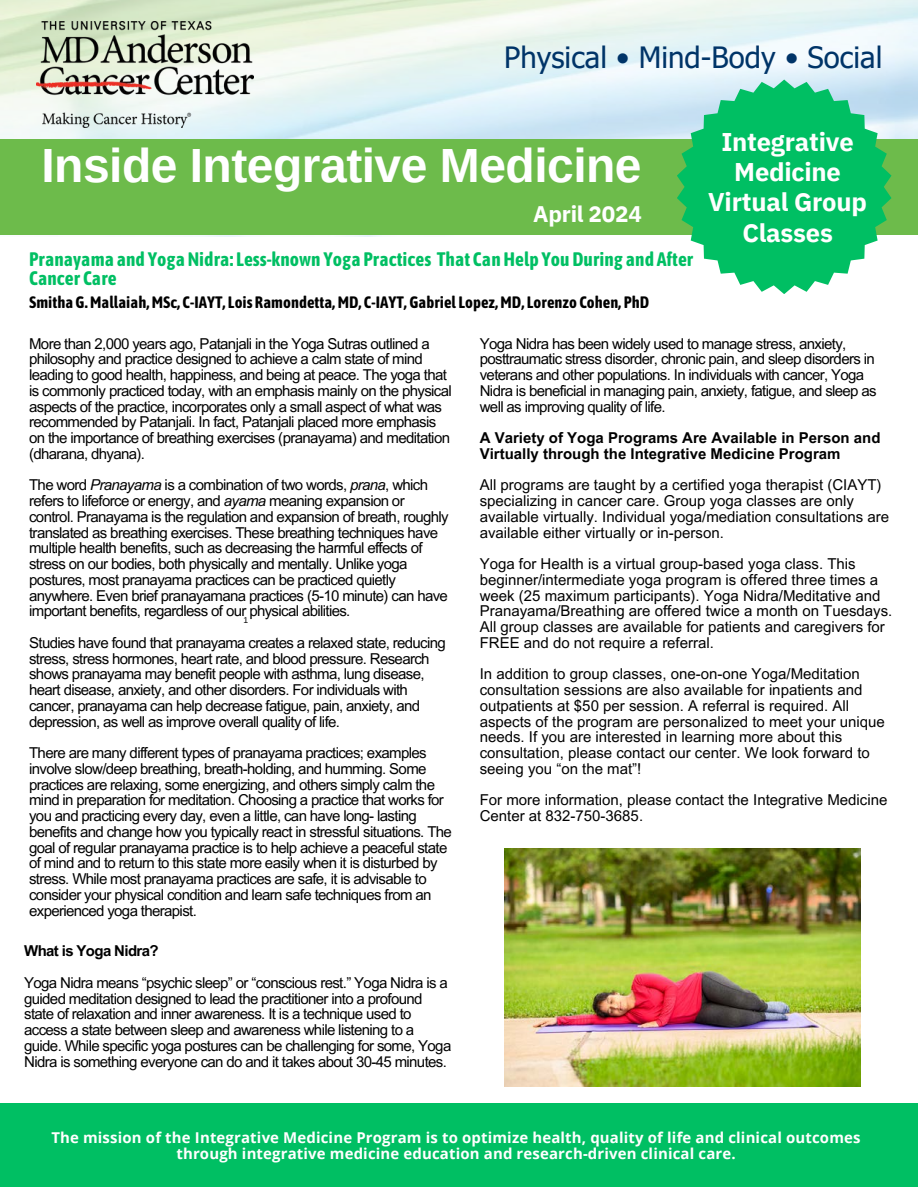
<style>
.page{position:relative;width:918px;height:1188px;background:#fff}
.page>*{position:absolute;margin:0;border:0;box-sizing:border-box;transform-origin:0 0}
.t1{font:700 48px "Arimo";letter-spacing:-.01em;color:#fff}
.t2{font:29.4px "Tahoma";color:#003468}
.t3{font:700 25.5px/30.3px "IBM Plex Sans";letter-spacing:-.01em;color:#fff;text-align:center}
.t4{font:700 22.5px "IBM Plex Sans";letter-spacing:-.01em;color:#fff}
.t5{font:700 19.5px/19.2px "Asap Condensed";color:#00bf63}
.t6{font:700 16.5px "Asap Condensed";color:#000}
.t7{font:15px/15.8px "Arial MT Pro";letter-spacing:-.04em;color:#000}
.t8{font:15px/15.8px "Arial MT Pro";color:#000}
.t9{font:700 15px/15.8px "Open Sans";letter-spacing:.01em;color:#fff;text-align:center}
.t10{font:700 15px/15.8px "Arial MT Pro";color:#000}
.t11{font:700 15px "Arial MT Pro";letter-spacing:-.04em;color:#000}
.t12{font:8.55px "Arimo";color:#000}
.s1{font-style:italic}
</style>
<div class="page">
<img style="left:0;top:0;width:918px;height:236px">
<div style="left:0;top:139px;width:918px;height:96px;background:#6dbb4b"></div>
<div style="left:0;top:1104px;width:918px;height:83px;background:#00bf63"></div>
<svg style="left:677px;top:80px;width:214px;height:214px;background:#3acb85"></svg>
<img style="left:36px;top:22px;width:218px;height:106px">
<img style="left:504px;top:849px;width:357px;height:237px">
<h1 class="t2" style="left:504px;top:39px;width:380px">Physical • Mind-Body • Social</h1>
<h3 class="t1" style="left:41px;top:139px;width:602px">Inside Integrative Medicine</h3>
<h3 class="t4" style="left:533px;top:199px;width:110px">April 2024</h3>
<h4 class="t3" style="left:708px;top:126px;width:160px">Integrative<br>Medicine<br>Virtual Group<br>Classes</h4>
<p class="t5" style="left:29px;top:249px;width:666px">Pranayama and Yoga Nidra: Less-known Yoga Practices That Can Help You During and After<br>Cancer Care</p>
<p class="t6" style="left:29px;top:292px;width:622px">Smitha G. Mallaiah, MSc, C-IAYT, Lois Ramondetta, MD, C-IAYT, Gabriel Lopez, MD, Lorenzo Cohen, PhD</p>
<p class="t7" style="left:29px;top:337px;width:424px">More than 2,000 years ago, Patanjali in the Yoga Sutras outlined a philosophy and practice designed to achieve a calm state of mind leading to good health, happiness, and being at peace. The yoga that is commonly practiced today, with an emphasis mainly on the physical aspects of the practice, incorporates only a small aspect of what was recommended by Patanjali. In fact, Patanjali placed more emphasis on the importance of breathing exercises (pranayama) and meditation (dharana, dhyana).</p>
<p class="t7" style="left:29px;top:479px;width:421px">The word <span class="s1">Pranayama</span> is a combination of two words, <span class="s1">prana</span>, which refers to lifeforce or energy, and <span class="s1">ayama</span> meaning expansion or control. Pranayama is the regulation and expansion of breath, roughly translated as breathing exercises. These breathing techniques have multiple health benefits, such as decreasing the harmful effects of stress on our bodies, both physically and mentally. Unlike yoga postures, most pranayama practices can be practiced quietly anywhere. Even brief pranayamana practices (5-10 minute) can have important benefits, regardless of our physical abilities.</p>
<p class="t7" style="left:29px;top:637px;width:418px">Studies have found that pranayama creates a relaxed state, reducing stress, stress hormones, heart rate, and blood pressure. Research shows pranayama may benefit people with asthma, lung disease, heart disease, anxiety, and other disorders. For individuals with cancer, pranayama can help decrease fatigue, pain, anxiety, and depression, as well as improve overall quality of life.</p>
<h5 class="t7" style="left:29px;top:747px;width:424px">There are many different types of pranayama practices; examples involve slow/deep breathing, breath-holding, and humming. Some practices are relaxing, some energizing, and others simply calm the mind in preparation for meditation. Choosing a practice that works for you and practicing every day, even a little, can have long- lasting benefits and change how you typically react in stressful situations. The goal of regular pranayama practice is to help achieve a peaceful state of mind and to return to this state more easily when it is disturbed by stress. While most pranayama practices are safe, it is advisable to consider your physical condition and learn safe techniques from an experienced yoga therapist.</h5>
<p class="t7" style="left:480px;top:337px;width:398px">Yoga Nidra has been widely used to manage stress, anxiety, posttraumatic stress disorder, chronic pain, and sleep disorders in veterans and other populations. In individuals with cancer, Yoga Nidra is beneficial in managing pain, anxiety, fatigue, and sleep as well as improving quality of life.</p>
<p class="t10" style="left:480px;top:432px;width:402px">A Variety of Yoga Programs Are Available in Person and<br>Virtually through the Integrative Medicine Program</p>
<p class="t8" style="left:480px;top:479px;width:411px">All programs are taught by a certified yoga therapist (CIAYT) specializing in cancer care. Group yoga classes are only available virtually. Individual yoga/mediation consultations are available either virtually or in-person.</p>
<h5 class="t8" style="left:480px;top:558px;width:414px">Yoga for Health is a virtual group-based yoga class. This beginner/intermediate yoga program is offered three times a week (25 maximum participants). Yoga Nidra/Meditative and Pranayama/Breathing are offered twice a month on Tuesdays.<br>All group classes are available for patients and caregivers for FREE and do not require a referral.</h5>
<p class="t8" style="left:480px;top:668px;width:407px">In addition to group classes, one-on-one Yoga/Meditation consultation sessions are also available for inpatients and outpatients at $50 per session. A referral is required. All aspects of the program are personalized to meet your unique needs. If you are interested in learning more about this consultation, please contact our center. We look forward to seeing you “on the mat”!</p>
<p class="t8" style="left:480px;top:794px;width:409px">For more information, please contact the Integrative Medicine<br>Center at 832-750-3685.</p>
<p class="t12" style="left:243px;top:615px;width:6px">1</p>
<p class="t11" style="left:24px;top:945px;width:136px">What is Yoga Nidra?</p>
<h5 class="t7" style="left:24px;top:977px;width:429px">Yoga Nidra means “psychic sleep” or “conscious rest.” Yoga Nidra is a guided meditation designed to lead the practitioner into a profound state of relaxation and inner awareness. It is a technique used to access a state between sleep and awareness while listening to a guide. While specific yoga postures can be challenging for some, Yoga Nidra is something everyone can do and it takes about 30-45 minutes.</h5>
<h5 class="t9" style="left:51px;top:1129px;width:811px">The mission of the Integrative Medicine Program is to optimize health, quality of life and clinical outcomes through integrative medicine education and research-driven clinical care.</h5>
</div>
